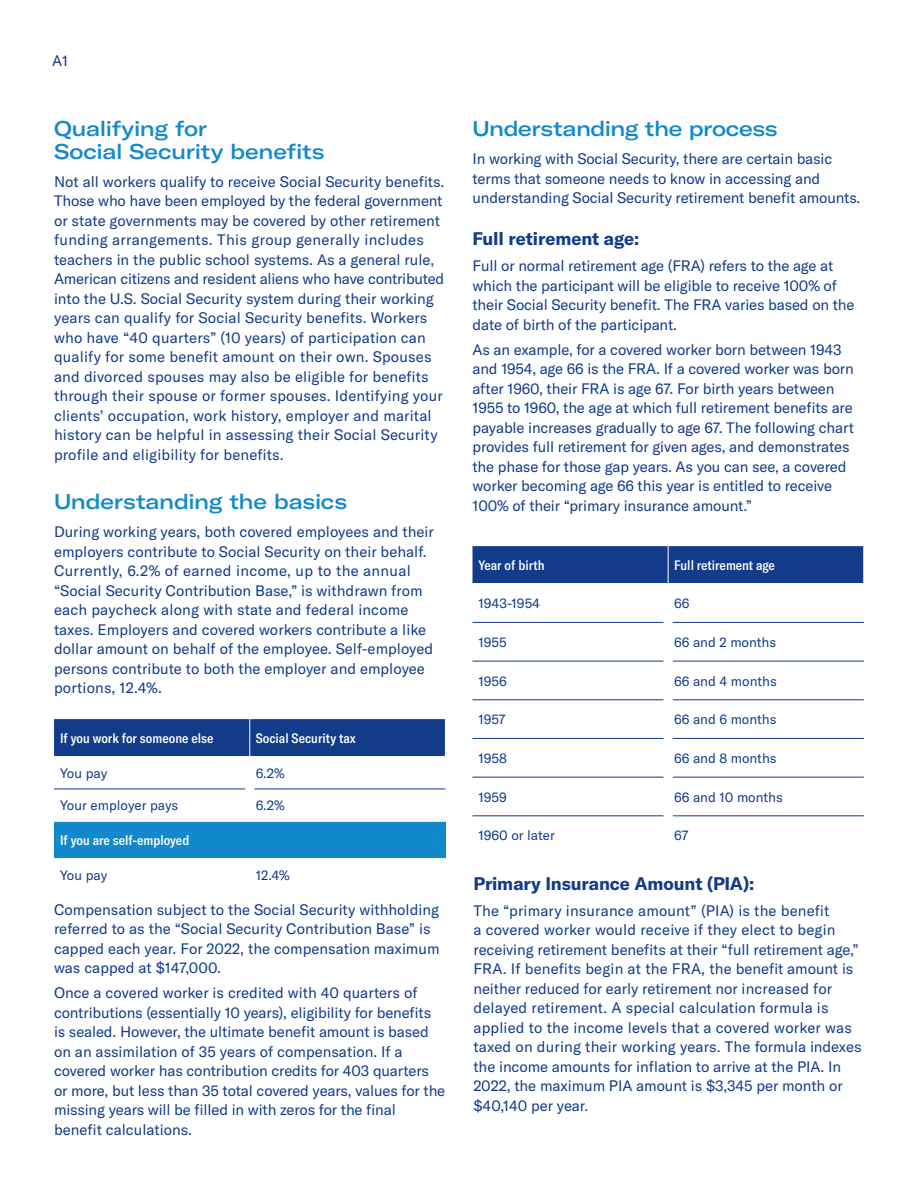
<style>
.page{position:relative;width:918px;height:1188px;background:#fff}
.page>*{position:absolute;margin:0;border:0;box-sizing:border-box;transform-origin:0 0}
.t1{font:500 expanded 21px/22.5px "GT America";letter-spacing:-.015em;color:#1289cb}
.t2{font:700 18px "GT America";letter-spacing:-.005em;color:#123b8a}
.t3{font:15px/19.5px "GT America";color:#123b8a}
.t4{font:13.5px "GT America";color:#123b8a}
.t5{font:500 condensed 13.5px "GT America";color:#fff}
</style>
<div class="page">
<div style="left:54px;top:719px;width:391px;height:37px;background:#123b8a"></div>
<div style="left:54px;top:821px;width:391px;height:38px;background:#1289cb"></div>
<hr style="left:249px;top:719px;width:1px;height:37px;background:#fff">
<hr style="left:54px;top:789px;width:191px;height:1px;background:#123b8a">
<hr style="left:254px;top:789px;width:191px;height:1px;background:#123b8a">
<hr style="left:54px;top:858px;width:196px;height:1px;background:#fff">
<hr style="left:250px;top:858px;width:195px;height:1px;background:#fff">
<hr style="left:54px;top:820px;width:196px;height:2px;background:#fff">
<hr style="left:250px;top:820px;width:195px;height:2px;background:#fff">
<div style="left:472px;top:546px;width:392px;height:37px;background:#123b8a"></div>
<hr style="left:668px;top:546px;width:1px;height:37px;background:#fff">
<hr style="left:472px;top:622px;width:192px;height:1px;background:#123b8a">
<hr style="left:472px;top:661px;width:192px;height:1px;background:#123b8a">
<hr style="left:472px;top:700px;width:192px;height:1px;background:#123b8a">
<hr style="left:472px;top:738px;width:192px;height:1px;background:#123b8a">
<hr style="left:472px;top:777px;width:192px;height:1px;background:#123b8a">
<hr style="left:673px;top:622px;width:191px;height:1px;background:#123b8a">
<hr style="left:673px;top:661px;width:191px;height:1px;background:#123b8a">
<hr style="left:673px;top:700px;width:191px;height:1px;background:#123b8a">
<hr style="left:673px;top:738px;width:191px;height:1px;background:#123b8a">
<hr style="left:673px;top:777px;width:191px;height:1px;background:#123b8a">
<hr style="left:472px;top:816px;width:192px;height:1px;background:#123b8a">
<hr style="left:673px;top:816px;width:191px;height:1px;background:#123b8a">
<p class="t3" style="left:52px;top:51px;width:18px">A1</p>
<h1 class="t1" style="left:54px;top:118px;width:272px">Qualifying for<br>Social Security benefits</h1>
<p class="t3" style="left:54px;top:172px;width:392px">Not all workers qualify to receive Social Security benefits.<br>Those who have been employed by the federal government or state governments may be covered by other retirement funding arrangements. This group generally includes teachers in the public school systems. As a general rule, American citizens and resident aliens who have contributed into the U.S. Social Security system during their working years can qualify for Social Security benefits. Workers who have “40 quarters” (10 years) of participation can qualify for some benefit amount on their own. Spouses and divorced spouses may also be eligible for benefits through their spouse or former spouses. Identifying your clients’ occupation, work history, employer and marital history can be helpful in assessing their Social Security profile and eligibility for benefits.</p>
<h1 class="t1" style="left:54px;top:490px;width:295px">Understanding the basics</h1>
<p class="t3" style="left:54px;top:522px;width:381px">During working years, both covered employees and their employers contribute to Social Security on their behalf.<br>Currently, 6.2% of earned income, up to the annual “Social Security Contribution Base,” is withdrawn from each paycheck along with state and federal income taxes. Employers and covered workers contribute a like dollar amount on behalf of the employee. Self-employed persons contribute to both the employer and employee portions, 12.4%.</p>
<p class="t5" style="left:60px;top:730px;width:155px">If you work for someone else</p>
<p class="t5" style="left:256px;top:730px;width:102px">Social Security tax</p>
<p class="t4" style="left:60px;top:765px;width:49px">You pay</p>
<p class="t4" style="left:256px;top:765px;width:30px">6.2%</p>
<p class="t4" style="left:60px;top:798px;width:120px">Your employer pays</p>
<p class="t4" style="left:256px;top:798px;width:30px">6.2%</p>
<p class="t5" style="left:60px;top:832px;width:131px">If you are self-employed</p>
<p class="t4" style="left:60px;top:867px;width:49px">You pay</p>
<p class="t4" style="left:256px;top:867px;width:35px">12.4%</p>
<p class="t3" style="left:54px;top:900px;width:387px">Compensation subject to the Social Security withholding referred to as the “Social Security Contribution Base” is capped each year. For 2022, the compensation maximum was capped at $147,000.</p>
<p class="t3" style="left:54px;top:983px;width:393px">Once a covered worker is credited with 40 quarters of contributions (essentially 10 years), eligibility for benefits is sealed. However, the ultimate benefit amount is based on an assimilation of 35 years of compensation. If a covered worker has contribution credits for 403 quarters or more, but less than 35 total covered years, values for the missing years will be filled in with zeros for the final benefit calculations.</p>
<h1 class="t1" style="left:472px;top:118px;width:307px">Understanding the process</h1>
<p class="t3" style="left:472px;top:149px;width:389px">In working with Social Security, there are certain basic terms that someone needs to know in accessing and understanding Social Security retirement benefit amounts.</p>
<p class="t2" style="left:472px;top:227px;width:168px">Full retirement age:</p>
<p class="t3" style="left:472px;top:256px;width:384px">Full or normal retirement age (FRA) refers to the age at which the participant will be eligible to receive 100% of their Social Security benefit. The FRA varies based on the date of birth of the participant.</p>
<p class="t3" style="left:472px;top:340px;width:383px">As an example, for a covered worker born between 1943 and 1954, age 66 is the FRA. If a covered worker was born after 1960, their FRA is age 67. For birth years between 1955 to 1960, the age at which full retirement benefits are payable increases gradually to age 67. The following chart provides full retirement for given ages, and demonstrates the phase for those gap years. As you can see, a covered worker becoming age 66 this year is entitled to receive 100% of their “primary insurance amount.”</p>
<p class="t5" style="left:478px;top:557px;width:68px">Year of birth</p>
<p class="t5" style="left:674px;top:557px;width:102px">Full retirement age</p>
<p class="t4" style="left:478px;top:596px;width:63px">1943-1954</p>
<p class="t4" style="left:674px;top:596px;width:17px">66</p>
<p class="t4" style="left:478px;top:634px;width:30px">1955</p>
<p class="t4" style="left:674px;top:634px;width:104px">66 and 2 months</p>
<p class="t4" style="left:478px;top:673px;width:30px">1956</p>
<p class="t4" style="left:674px;top:673px;width:104px">66 and 4 months</p>
<p class="t4" style="left:478px;top:712px;width:29px">1957</p>
<p class="t4" style="left:674px;top:712px;width:104px">66 and 6 months</p>
<p class="t4" style="left:478px;top:750px;width:30px">1958</p>
<p class="t4" style="left:674px;top:750px;width:104px">66 and 8 months</p>
<p class="t4" style="left:478px;top:789px;width:30px">1959</p>
<p class="t4" style="left:674px;top:789px;width:110px">66 and 10 months</p>
<p class="t4" style="left:478px;top:828px;width:78px">1960 or later</p>
<p class="t4" style="left:674px;top:828px;width:16px">67</p>
<p class="t2" style="left:473px;top:872px;width:282px">Primary Insurance Amount (PIA):</p>
<p class="t3" style="left:473px;top:901px;width:390px">The “primary insurance amount” (PIA) is the benefit<br>a covered worker would receive if they elect to begin receiving retirement benefits at their “full retirement age,” FRA. If benefits begin at the FRA, the benefit amount is neither reduced for early retirement nor increased for delayed retirement. A special calculation formula is applied to the income levels that a covered worker was taxed on during their working years. The formula indexes the income amounts for inflation to arrive at the PIA. In 2022, the maximum PIA amount is $3,345 per month or $40,140 per year.</p>
</div>
